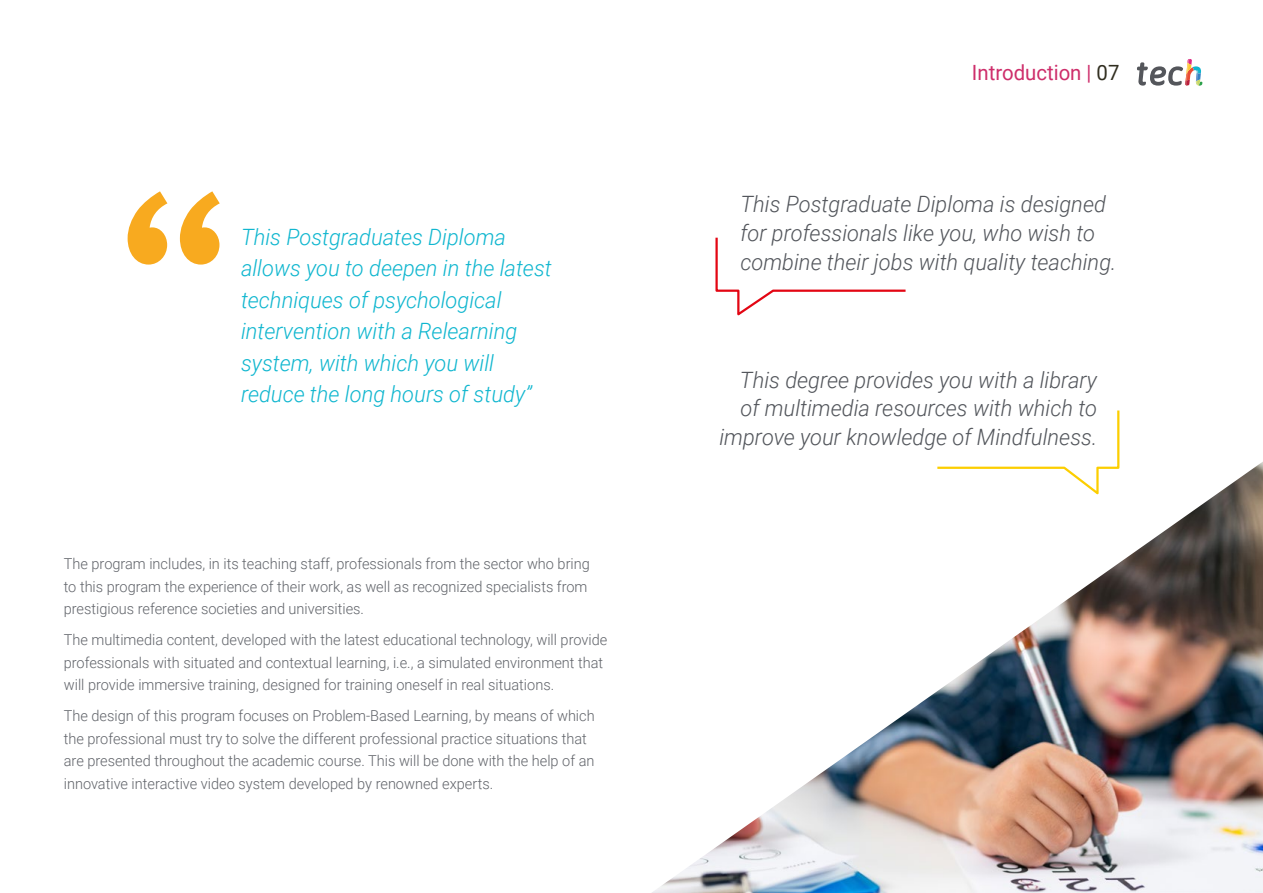
<style>
.page{position:relative;width:1263px;height:893px;background:#fff}
.page>*{position:absolute;margin:0;border:0;box-sizing:border-box;transform-origin:0 0}
.t1{font:italic 300 22.5px/28.5px "Roboto";color:#52555b;text-align:right}
.t2{font:italic 300 22.5px/31.5px "Roboto";color:#0fb6cf}
.t3{font:21px "Roboto";color:#ce2e6b}
.t4{font:300 15px/22.5px "Roboto";color:#61646a}
.s1{color:#312e20}
</style>
<div class="page">
<svg style="left:128px;top:191px;width:92px;height:74px"></svg>
<img style="left:652px;top:462px;width:611px;height:431px">
<svg style="left:1137px;top:59px;width:65px;height:27px"></svg>
<svg style="left:935px;top:410px;width:185px;height:88px"></svg>
<svg style="left:715px;top:237px;width:191px;height:79px"></svg>
<h1 class="t2" style="left:241px;top:220px;width:312px">This Postgraduates Diploma allows you to deepen in the latest techniques of psychological intervention with a Relearning system, with which you will reduce the long hours of study”</h1>
<p class="t4" style="left:64px;top:552px;width:528px">The program includes, in its teaching staff, professionals from the sector who bring to this program the experience of their work, as well as recognized specialists from prestigious reference societies and universities.</p>
<p class="t4" style="left:64px;top:628px;width:545px">The multimedia content, developed with the latest educational technology, will provide professionals with situated and contextual learning, i.e., a simulated environment that will provide immersive training, designed for training oneself in real situations.</p>
<p class="t4" style="left:64px;top:704px;width:532px">The design of this program focuses on Problem-Based Learning, by means of which the professional must try to solve the different professional practice situations that are presented throughout the academic course. This will be done with the help of an innovative interactive video system developed by renowned experts.</p>
<h2 class="t3" style="left:972px;top:57px;width:149px">Introduction | <span class="s1">07</span></h2>
<h1 class="t1" style="left:740px;top:189px;width:377px;text-align:left">This Postgraduate Diploma is designed for professionals like you, who wish to combine their jobs with quality teaching.</h1>
<h1 class="t1" style="left:719px;top:365px;width:379px">This degree provides you with a library of multimedia resources with which to improve your knowledge of Mindfulness.</h1>
</div>
